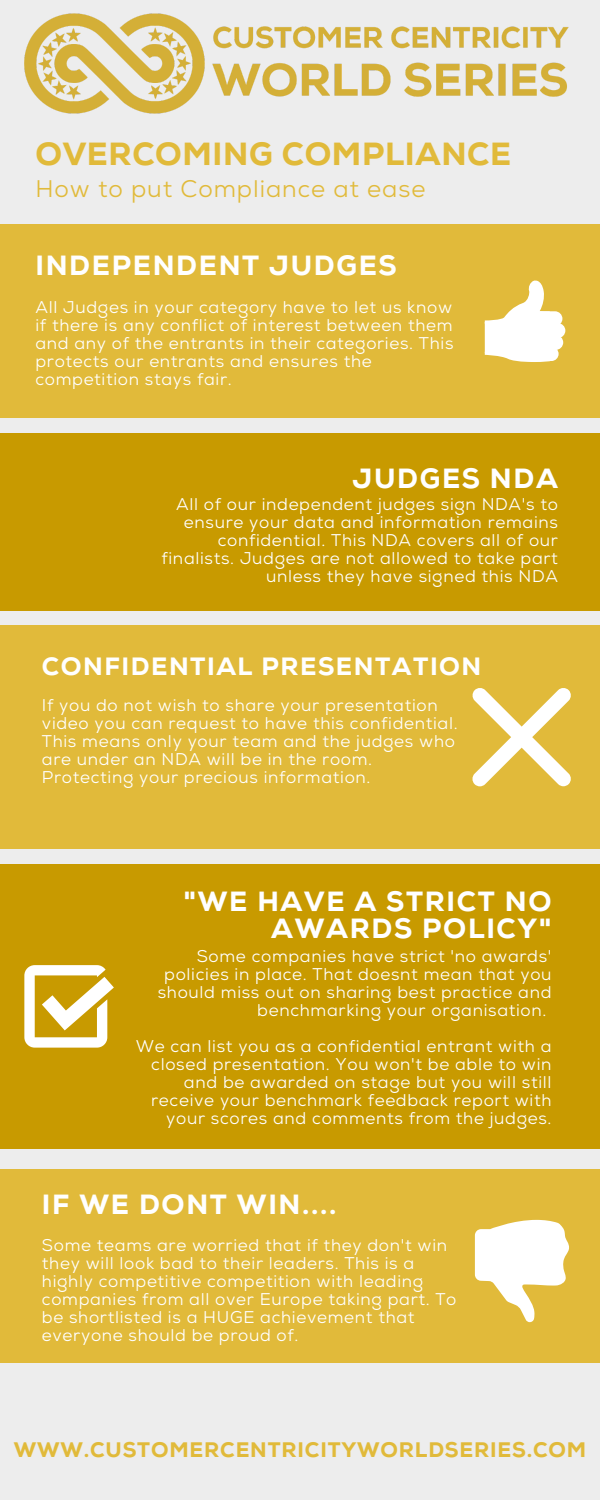
<style>
.page{position:relative;width:600px;height:1500px;background:#ededed}
.page>*{position:absolute;margin:0;border:0;box-sizing:border-box;transform-origin:0 0}
.t1{font:800 32px "Nexa";letter-spacing:.02em;color:#e1ba3a}
.t2{font:800 27.8px/27px "Nexa";letter-spacing:.06em;color:#fff;text-align:right}
.t3{font:800 25px "Nexa";letter-spacing:.06em;color:#fff}
.t4{font:24px "Nexa";letter-spacing:.04em;color:#e1ba3a}
.t5{font:800 21px "Nexa";letter-spacing:.04em;color:#e1ba3a}
.t6{font:17px/18px "Nexa";letter-spacing:.04em;color:#fff}
</style>
<div class="page">
<div style="left:0;top:224px;width:600px;height:194px;background:#e1ba3a"></div>
<div style="left:0;top:433px;width:600px;height:178px;background:#c89a00"></div>
<div style="left:0;top:625px;width:600px;height:224px;background:#e1ba3a"></div>
<div style="left:0;top:865px;width:600px;height:284px;background:#c89a00"></div>
<div style="left:0;top:1169px;width:600px;height:194px;background:#e1ba3a"></div>
<svg style="left:24px;top:965px;width:90px;height:83px"></svg>
<svg style="left:485px;top:280px;width:80px;height:82px"></svg>
<svg style="left:472px;top:688px;width:99px;height:98px"></svg>
<svg style="left:475px;top:1220px;width:94px;height:102px"></svg>
<img style="left:24px;top:13px;width:545px;height:101px">
<p class="t1" style="left:35px;top:141px;width:477px">OVERCOMING COMPLIANCE</p>
<p class="t4" style="left:35px;top:179px;width:391px">How to put Compliance at ease</p>
<p class="t2" style="left:35px;top:255px;width:363px">INDEPENDENT JUDGES</p>
<p class="t6" style="left:35px;top:299px;width:420px">All Judges in your category have to let us know if there is any conflict of interest between them and any of the entrants in their categories. This protects our entrants and ensures the competition stays fair.</p>
<p class="t2" style="left:353px;top:467px;width:207px">JUDGES NDA</p>
<p class="t6" style="left:162px;top:497px;width:398px;text-align:right">All of our independent judges sign NDA's to ensure your data and information remains confidential. This NDA covers all of our finalists. Judges are not allowed to take part unless they have signed this NDA</p>
<p class="t3" style="left:42px;top:656px;width:441px">CONFIDENTIAL PRESENTATION</p>
<p class="t6" style="left:42px;top:698px;width:417px">If you do not wish to share your presentation video you can request to have this confidential.<br>This means only your team and the judges who are under an NDA will be in the room.<br>Protecting your precious information.</p>
<p class="t2" style="left:183px;top:891px;width:370px">"WE HAVE A STRICT NO<br>AWARDS POLICY"</p>
<p class="t6" style="left:197px;top:949px;width:356px">Some companies have strict 'no awards'</p>
<p class="t6" style="left:164px;top:967px;width:389px">policies in place. That doesnt mean that you</p>
<p class="t6" style="left:158px;top:985px;width:395px">should miss out on sharing best practice and</p>
<p class="t6" style="left:257px;top:1003px;width:291px">benchmarking your organisation.</p>
<p class="t6" style="left:136px;top:1039px;width:417px;text-align:right">We can list you as a confidential entrant with a closed presentation. You won't be able to win and be awarded on stage but you will still receive your benchmark feedback report with your scores and comments from the judges.</p>
<p class="t2" style="left:42px;top:1194px;width:296px">IF WE DONT WIN....</p>
<p class="t6" style="left:42px;top:1238px;width:416px">Some teams are worried that if they don't win they will look bad to their leaders. This is a highly competitive competition with leading companies from all over Europe taking part. To be shortlisted is a HUGE achievement that everyone should be proud of.</p>
<p class="t5" style="left:14px;top:1442px;width:574px">WWW.CUSTOMERCENTRICITYWORLDSERIES.COM</p>
</div>
